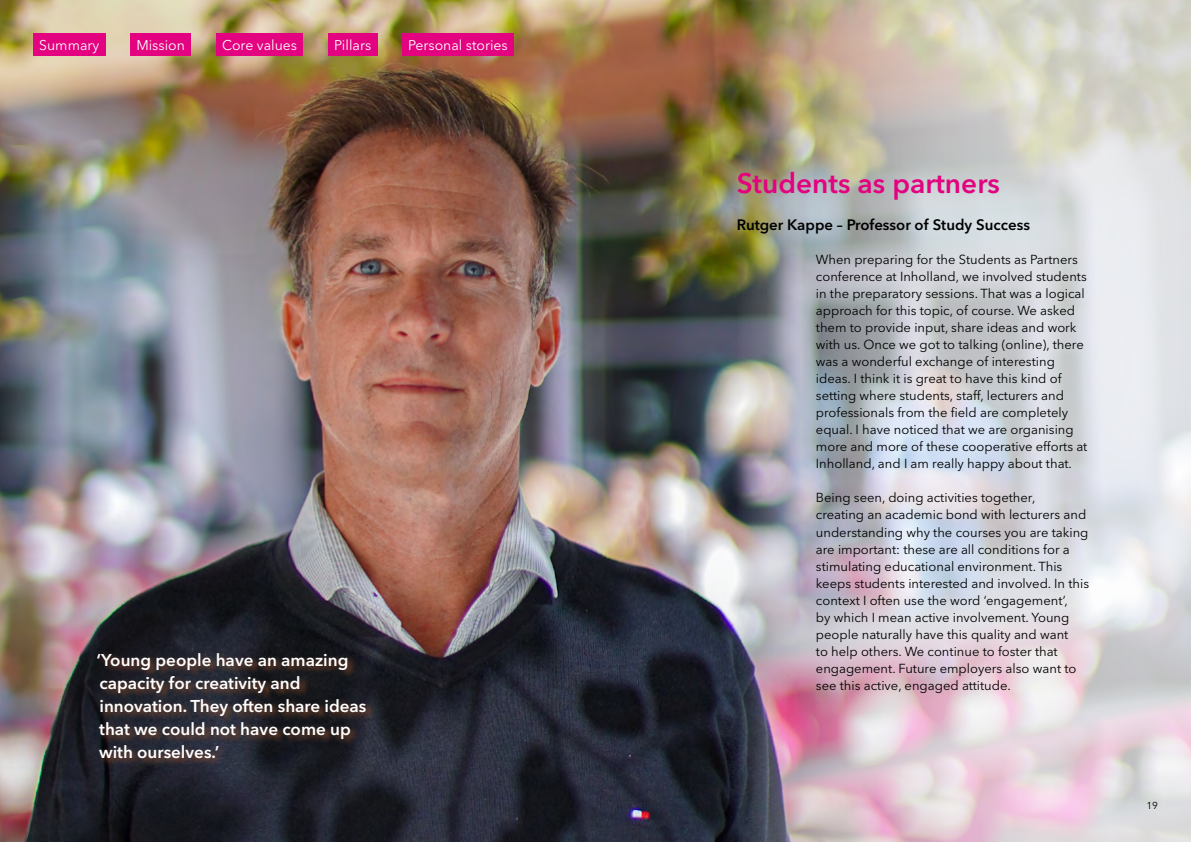
<style>
.page{position:relative;width:1191px;height:842px;background:#fff}
.page>*{position:absolute;margin:0;border:0;box-sizing:border-box;transform-origin:0 0}
.t1{font:600 28px "Avenir Next LT Pro";color:#e3027f}
.t2{font:600 17px/23px "Avenir Next LT Pro";color:#fff}
.t3{font:600 15px "Avenir Next LT Pro";color:#000}
.t4{font:14px "Avenir Next LT Pro";color:#fff}
.t5{font:13px/17px "Avenir Next LT Pro";color:#000}
.t6{font:10px "Avenir Next LT Pro";color:#000}
</style>
<div class="page">
<img style="left:0;top:0;width:737px;height:842px">
<img style="left:737px;top:0;width:454px;height:842px">
<div style="left:96px;top:651px;width:280px;height:116px;background:#8d4d2a;opacity:.75"></div>
<div style="left:130px;top:33px;width:61px;height:23px;background:#e3027f"></div>
<div style="left:216px;top:33px;width:87px;height:23px;background:#e3027f"></div>
<div style="left:328px;top:33px;width:49px;height:23px;background:#e3027f"></div>
<div style="left:33px;top:33px;width:72px;height:23px;background:#e3027f"></div>
<div style="left:402px;top:33px;width:112px;height:23px;background:#e3027f"></div>
<p class="t4" style="left:39px;top:36px;width:62px">Summary</p>
<p class="t4" style="left:136px;top:36px;width:50px">Mission</p>
<p class="t4" style="left:222px;top:36px;width:76px">Core values</p>
<p class="t4" style="left:334px;top:36px;width:39px">Pillars</p>
<p class="t4" style="left:408px;top:36px;width:101px">Personal stories</p>
<h2 class="t2" style="left:96px;top:648px;width:271px">‘Young people have an amazing capacity for creativity and innovation. They often share ideas that we could not have come up with ourselves.’</h2>
<h1 class="t1" style="left:736px;top:166px;width:265px">Students as partners</h1>
<p class="t3" style="left:736px;top:215px;width:295px">Rutger Kappe – Professor of Study Success</p>
<p class="t5" style="left:816px;top:251px;width:273px">When preparing for the Students as Partners conference at Inholland, we involved students in the preparatory sessions. That was a logical approach for this topic, of course. We asked them to provide input, share ideas and work with us. Once we got to talking (online), there was a wonderful exchange of interesting ideas. I think it is great to have this kind of setting where students, staff, lecturers and professionals from the field are completely equal. I have noticed that we are organising more and more of these cooperative efforts at Inholland, and I am really happy about that.</p>
<p class="t5" style="left:816px;top:489px;width:275px">Being seen, doing activities together,<br>creating an academic bond with lecturers and understanding why the courses you are taking are important: these are all conditions for a stimulating educational environment. This keeps students interested and involved. In this context I often use the word ‘engagement’,<br>by which I mean active involvement. Young people naturally have this quality and want<br>to help others. We continue to foster that engagement. Future employers also want to see this active, engaged attitude.</p>
<p class="t6" style="left:1146px;top:799px;width:13px">19</p>
</div>
